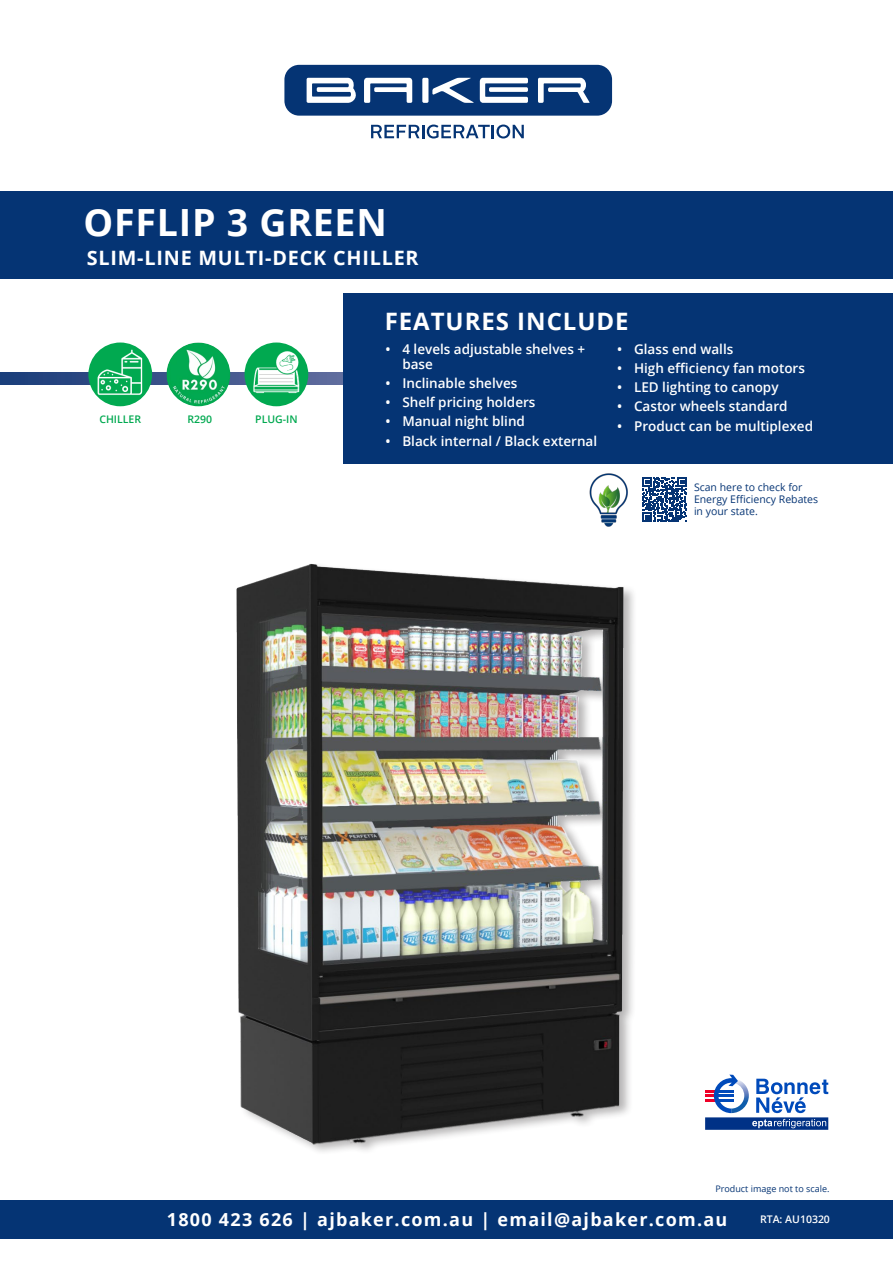
<style>
.page{position:relative;width:893px;height:1263px;background:#fff}
.page>*{position:absolute;margin:0;border:0;box-sizing:border-box;transform-origin:0 0}
.t1{font:700 37.5px "Open Sans";letter-spacing:.02em;color:#fff}
.t2{font:700 24px "Open Sans";letter-spacing:.04em;color:#fff}
.t3{font:700 19.8px "Open Sans";letter-spacing:.04em;color:#fff}
.t4{font:700 18px "Open Sans";letter-spacing:.07em;color:#fff}
.t5{font:600 13.5px/15px "Open Sans";color:#fff}
.t6{font:10.5px/12px "Open Sans";color:#053474}
.t7{font:600 10.5px "Open Sans";color:#01a950}
.t8{font:600 10.5px "Open Sans";color:#fff}
.t9{font:9px "Open Sans";color:#053474}
</style>
<div class="page">
<svg style="left:708px;top:1074px;width:120px;height:56px"></svg>
<img style="left:236px;top:564px;width:472px;height:588px">
<svg style="left:0;top:373px;width:344px;height:12px;background:#354f87"></svg>
<img style="left:88px;top:342px;width:64px;height:64px;border-radius:32px">
<img style="left:166px;top:342px;width:64px;height:64px;border-radius:32px">
<img style="left:244px;top:342px;width:64px;height:64px;border-radius:32px">
<div style="left:0;top:191px;width:893px;height:88px;background:#053474"></div>
<div style="left:344px;top:293px;width:549px;height:170px;background:#053474"></div>
<div style="left:0;top:1200px;width:893px;height:38px;background:#053474"></div>
<svg style="left:371px;top:125px;width:153px;height:13px"></svg>
<div style="left:284px;top:65px;width:328px;height:51px;background:#053474;border-radius:15px"></div>
<svg style="left:307px;top:77px;width:283px;height:26px"></svg>
<img style="left:589px;top:473px;width:39px;height:54px">
<svg style="left:642px;top:477px;width:45px;height:45px"></svg>
<p class="t1" style="left:84px;top:196px;width:305px">OFFLIP 3 GREEN</p>
<p class="t3" style="left:87px;top:244px;width:333px">SLIM-LINE MULTI-DECK CHILLER</p>
<p class="t7" style="left:99px;top:412px;width:43px">CHILLER</p>
<p class="t7" style="left:187px;top:412px;width:26px">R290</p>
<p class="t7" style="left:255px;top:412px;width:44px">PLUG-IN</p>
<p class="t2" style="left:385px;top:304px;width:246px">FEATURES INCLUDE</p>
<p class="t5" style="left:402px;top:341px;width:184px;text-indent:-17px">• 4 levels adjustable shelves + base</p>
<p class="t5" style="left:385px;top:375px;width:134px">• Inclinable shelves</p>
<p class="t5" style="left:385px;top:394px;width:152px">• Shelf pricing holders</p>
<p class="t5" style="left:385px;top:414px;width:141px">• Manual night blind</p>
<p class="t5" style="left:385px;top:433px;width:213px">• Black internal / Black external</p>
<p class="t5" style="left:617px;top:341px;width:118px">• Glass end walls</p>
<p class="t5" style="left:617px;top:360px;width:189px">• High efficiency fan motors</p>
<p class="t5" style="left:617px;top:379px;width:163px">• LED lighting to canopy</p>
<p class="t5" style="left:617px;top:399px;width:172px">• Castor wheels standard</p>
<p class="t5" style="left:617px;top:418px;width:198px">• Product can be multiplexed</p>
<p class="t6" style="left:694px;top:481px;width:110px">Scan here to check for</p>
<p class="t6" style="left:694px;top:493px;width:126px">Energy Efficiency Rebates in your state.</p>
<p class="t9" style="left:715px;top:1183px;width:116px">Product image not to scale.</p>
<p class="t4" style="left:167px;top:1207px;width:562px">1800 423 626 | ajbaker.com.au | email@ajbaker.com.au</p>
<p class="t8" style="left:760px;top:1212px;width:71px">RTA: AU10320</p>
</div>
